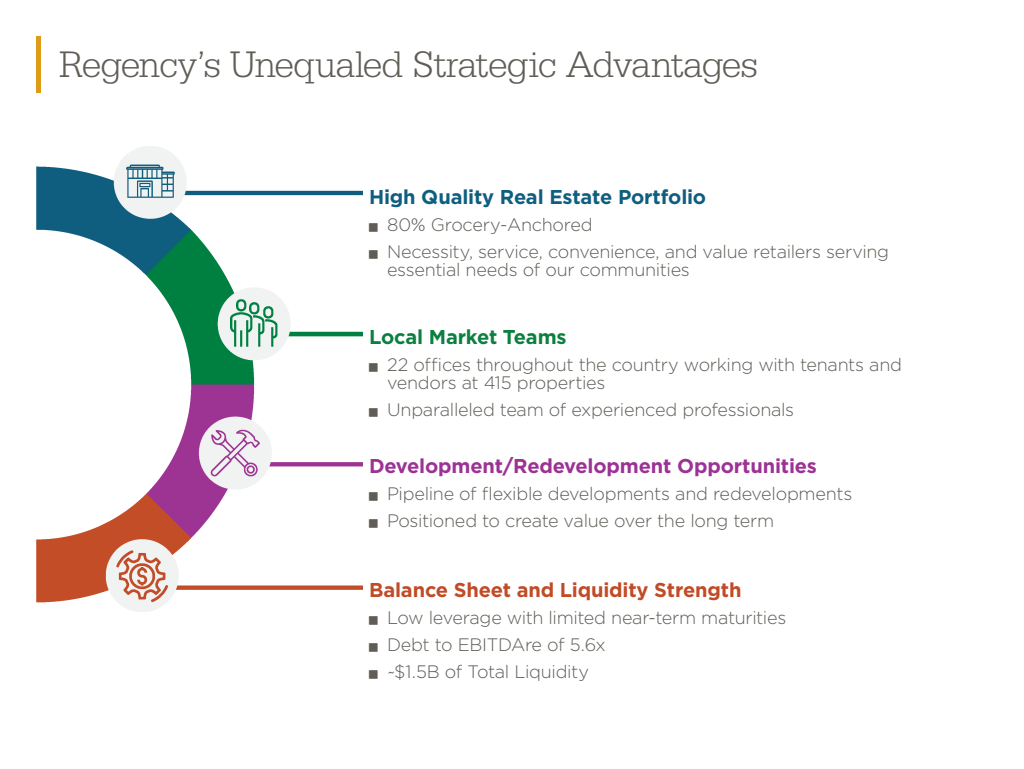
<style>
.page{position:relative;width:1024px;height:769px;background:#fff}
.page>*{position:absolute;margin:0;border:0;box-sizing:border-box;transform-origin:0 0}
.H4_-_Head_Internal_3{font:300 39px "Serifa Std";letter-spacing:-.025em;color:#605d57}
.H4_-_Internal_Subhea{font:700 20px "Gotham";letter-spacing:-.01em;color:#9c3293}
.t1{font:700 20px "Gotham";letter-spacing:-.01em;color:#c14b27}
.H4_-_Internal_Subhea-2{font:700 20px "Gotham";letter-spacing:-.01em;color:#0f5e80}
.H4_-_Internal_Subhea-3{font:700 20px "Gotham";letter-spacing:-.01em;color:#0b8040}
.t2{font:300 18px/18px "Gotham";letter-spacing:-.015em;color:#605d57}
</style>
<div class="page">
<div style="left:36px;top:36px;width:5px;height:57px;background:#df9b15"></div>
<img style="left:36px;top:146px;width:327px;height:465px">
<p class="H4_-_Head_Internal_3" style="left:59px;top:43px;width:701px">Regency’s Unequaled Strategic Advantages</p>
<p class="H4_-_Internal_Subhea-2" style="left:369px;top:183px;width:339px">High Quality Real Estate Portfolio</p>
<p class="t2" style="left:387px;top:215px;width:207px">80% Grocery-Anchored</p>
<p class="t2" style="left:387px;top:242px;width:504px">Necessity, service, convenience, and value retailers serving essential needs of our communities</p>
<p class="H4_-_Internal_Subhea-3" style="left:369px;top:323px;width:199px">Local Market Teams</p>
<p class="t2" style="left:387px;top:354px;width:517px">22 offices throughout the country working with tenants and vendors at 415 properties</p>
<p class="t2" style="left:387px;top:399px;width:409px">Unparalleled team of experienced professionals</p>
<p class="H4_-_Internal_Subhea" style="left:369px;top:452px;width:449px">Development/Redevelopment Opportunities</p>
<p class="t2" style="left:387px;top:483px;width:467px">Pipeline of flexible developments and redevelopments</p>
<p class="t2" style="left:387px;top:510px;width:389px">Positioned to create value over the long term</p>
<p class="t1" style="left:369px;top:576px;width:374px">Balance Sheet and Liquidity Strength</p>
<p class="t2" style="left:387px;top:607px;width:401px">Low leverage with limited near-term maturities</p>
<p class="t2" style="left:387px;top:634px;width:220px">Debt to EBITDAre of 5.6x</p>
<p class="t2" style="left:387px;top:661px;width:204px">~$1.5B of Total Liquidity</p>
</div>
